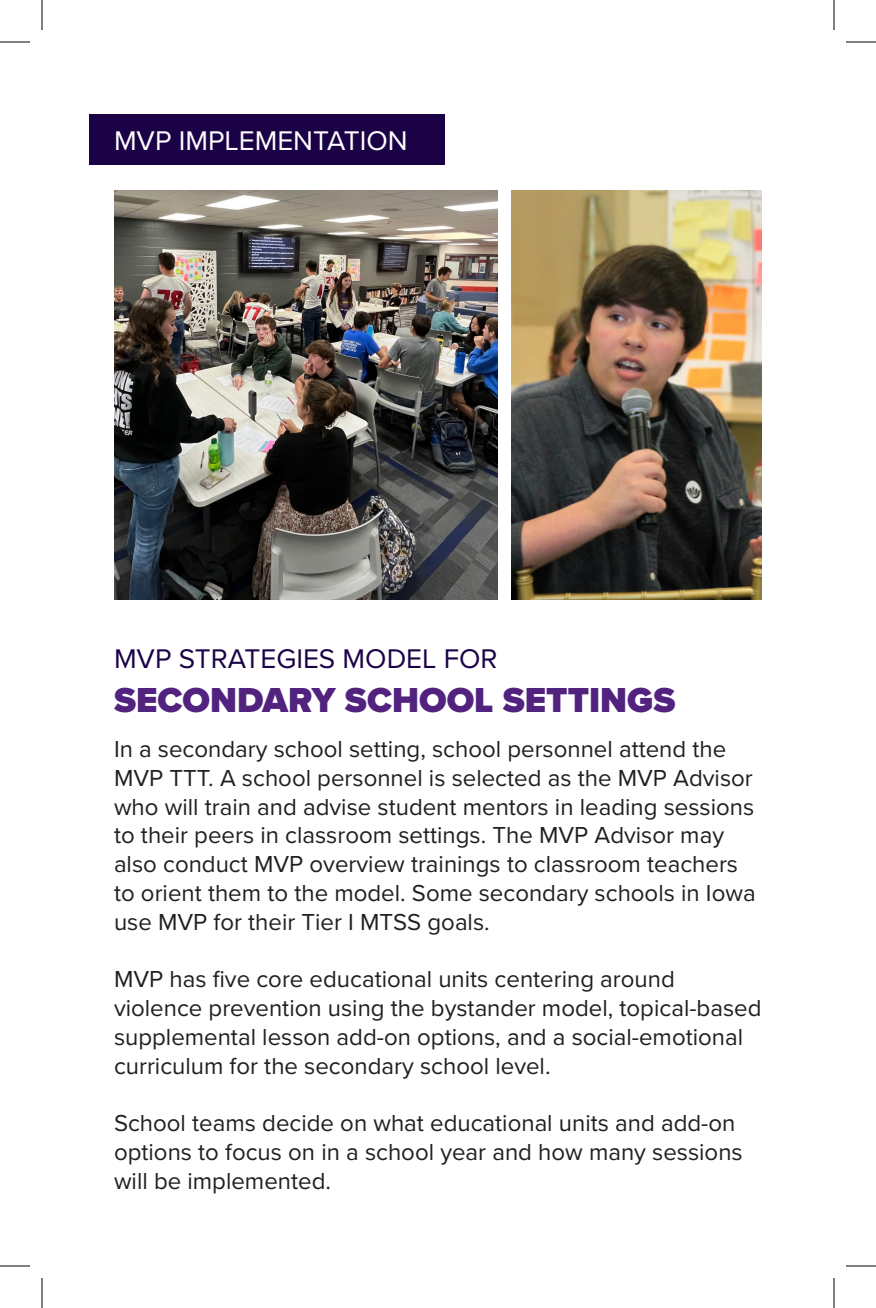
<style>
.page{position:relative;width:876px;height:1308px;background:#fff}
.page>*{position:absolute;margin:0;border:0;box-sizing:border-box;transform-origin:0 0}
.t1{font:900 36px "Proxima Nova";color:#52227f}
.t2{font:28px "Proxima Nova";color:#1b0247}
.t3{font:28px "Proxima Nova";color:#fff}
.t4{font:24px/28.8px "Proxima Nova";color:#231f20}
</style>
<div class="page">
<div style="left:90px;top:114px;width:355px;height:50px;background:#1b0247"></div>
<img style="left:114px;top:191px;width:383px;height:409px">
<img style="left:511px;top:191px;width:251px;height:409px">
<hr style="left:0;top:42px;width:30px;height:1px;background:#000">
<hr style="left:846px;top:42px;width:30px;height:1px;background:#000">
<hr style="left:0;top:1266px;width:30px;height:1px;background:#000">
<hr style="left:846px;top:1266px;width:30px;height:1px;background:#000">
<hr style="left:42px;top:0;width:1px;height:30px;background:#000">
<hr style="left:42px;top:1278px;width:1px;height:30px;background:#000">
<hr style="left:834px;top:0;width:1px;height:30px;background:#000">
<hr style="left:834px;top:1278px;width:1px;height:30px;background:#000">
<p class="t3" style="left:114px;top:120px;width:295px">MVP IMPLEMENTATION</p>
<p class="t2" style="left:114px;top:638px;width:385px">MVP STRATEGIES MODEL FOR</p>
<p class="t1" style="left:114px;top:673px;width:563px">SECONDARY SCHOOL SETTINGS</p>
<p class="t4" style="left:114px;top:734px;width:643px">In a secondary school setting, school personnel attend the MVP TTT. A school personnel is selected as the MVP Advisor who will train and advise student mentors in leading sessions to their peers in classroom settings. The MVP Advisor may also conduct MVP overview trainings to classroom teachers to orient them to the model. Some secondary schools in Iowa use MVP for their Tier I MTSS goals.</p>
<p class="t4" style="left:114px;top:964px;width:649px">MVP has five core educational units centering around violence prevention using the bystander model, topical-based supplemental lesson add-on options, and a social-emotional curriculum for the secondary school level.</p>
<p class="t4" style="left:114px;top:1108px;width:630px">School teams decide on what educational units and add-on options to focus on in a school year and how many sessions will be implemented.</p>
</div>
